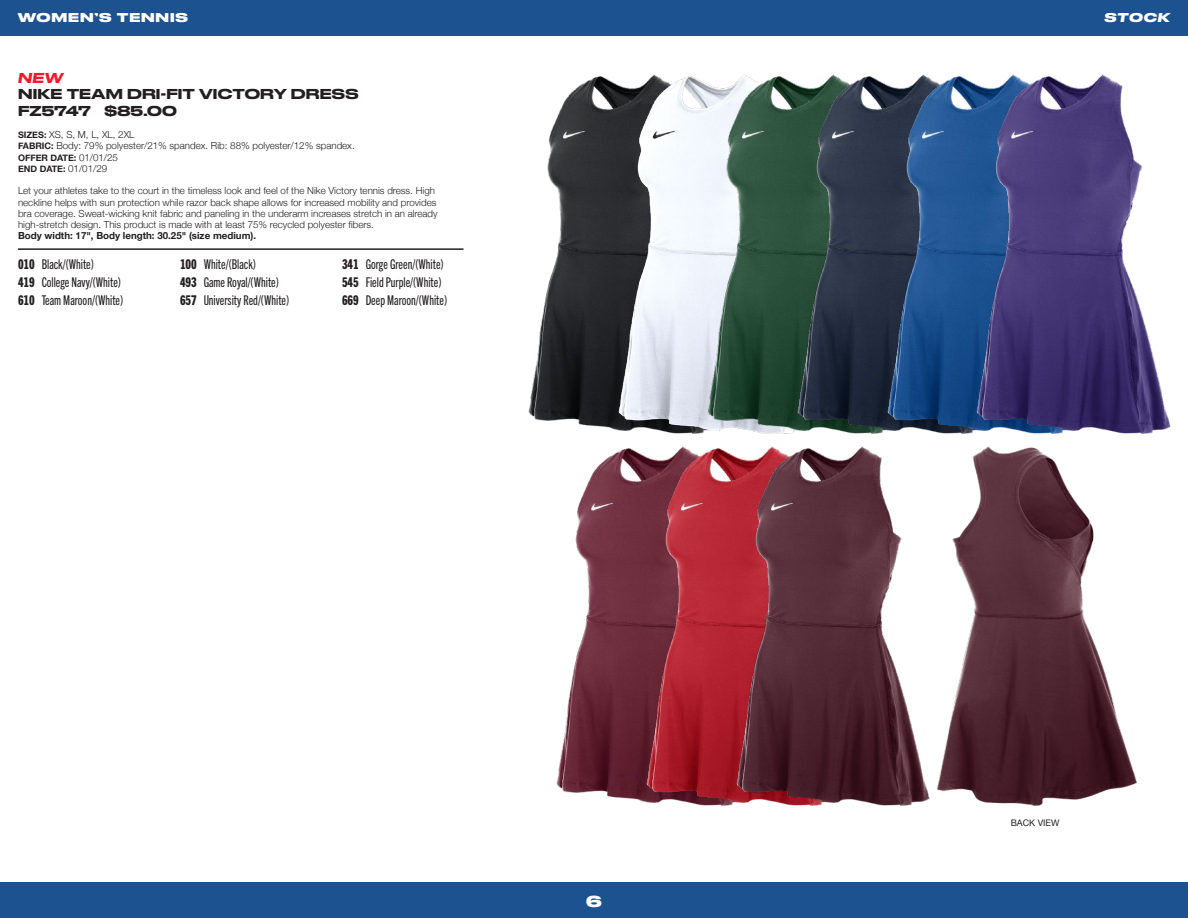
<style>
.page{position:relative;width:1188px;height:918px;background:#fff}
.page>*{position:absolute;margin:0;border:0;box-sizing:border-box;transform-origin:0 0}
.t1{font:700 15px "Druk Wide";color:#fff}
.Color_CODE_NAME_Nested{font:13.5px "Trade Gothic Next LT Pro Cm";color:#231f20}
.t2{font:500 13.5px "Druk Wide";letter-spacing:.01em;color:#231f20}
.t3{font:italic 500 expanded 13.5px "Druk";color:#ee1b2c}
.t4{font:700 12px "Druk Wide";letter-spacing:.07em;color:#fff}
.t5{font:italic 700 12px "Druk Wide";letter-spacing:.065em;color:#fff}
.RULE_BELOW{font:300 9.75px/11.2px "Helvetica Neue";color:#231f20}
.SIZE_FABRIC_DATE_Nested{font:300 9.75px "Helvetica Neue";color:#231f20}
.SIZE_FABRIC_DATE_Nested-2{font:700 9px "Helvetica Neue";color:#231f20}
.Color_Code_Color_Name{font:9px "Helvetica Neue";color:#231f20}
.s1{font-weight:700;font-size:9px}
.s2{font-weight:300;font-size:9.75px}
.s3{font-weight:700}
.s4{font-family:"Trade Gothic Next LT Pro Hv Cm"}
</style>
<div class="page">
<div style="left:0;top:0;width:1188px;height:36px;background:#1d5291"></div>
<div style="left:0;top:882px;width:1188px;height:36px;background:#1d5291"></div>
<hr style="left:18px;top:248px;width:446px;height:2px;background:#231f20">
<img style="left:528px;top:76px;width:81px;height:352px">
<img style="left:609px;top:74px;width:89px;height:360px">
<img style="left:698px;top:74px;width:90px;height:360px">
<img style="left:788px;top:74px;width:90px;height:360px">
<img style="left:556px;top:448px;width:81px;height:352px">
<img style="left:878px;top:74px;width:90px;height:360px">
<img style="left:637px;top:446px;width:90px;height:360px">
<img style="left:968px;top:74px;width:203px;height:360px">
<img style="left:727px;top:446px;width:203px;height:360px">
<img style="left:937px;top:446px;width:200px;height:360px">
<p class="t4" style="left:18px;top:8px;width:172px">WOMEN’S TENNIS</p>
<p class="t5" style="left:1104px;top:8px;width:67px">STOCK</p>
<p class="t3" style="left:18px;top:66px;width:46px">NEW</p>
<p class="t2" style="left:18px;top:83px;width:342px">NIKE TEAM DRI-FIT VICTORY DRESS</p>
<p class="t2" style="left:18px;top:99px;width:160px">FZ5747 $85.00</p>
<p class="SIZE_FABRIC_DATE_Nested" style="left:18px;top:127px;width:118px"><span class="s1">SIZES:</span> XS, S, M, L, XL, 2XL</p>
<p class="SIZE_FABRIC_DATE_Nested" style="left:18px;top:138px;width:338px"><span class="s1">FABRIC:</span> Body: 79% polyester/21% spandex. Rib: 88% polyester/12% spandex.</p>
<p class="SIZE_FABRIC_DATE_Nested-2" style="left:18px;top:150px;width:102px">OFFER DATE: <span class="s2">01/01/25</span></p>
<p class="SIZE_FABRIC_DATE_Nested-2" style="left:18px;top:162px;width:91px">END DATE: <span class="s2">01/01/29</span></p>
<p class="RULE_BELOW" style="left:18px;top:185px;width:421px">Let your athletes take to the court in the timeless look and feel of the Nike Victory tennis dress. High neckline helps with sun protection while razor back shape allows for increased mobility and provides bra coverage. Sweat-wicking knit fabric and paneling in the underarm increases stretch in an already high-stretch design. This product is made with at least 75% recycled polyester fibers.<br><span class="s3">Body width: 17", Body length: 30.25" (size medium).</span></p>
<p class="Color_CODE_NAME_Nested" style="left:18px;top:255px;width:77px"><span class="s4">010</span> Black/(White)</p>
<p class="Color_CODE_NAME_Nested" style="left:180px;top:255px;width:77px"><span class="s4">100</span> White/(Black)</p>
<p class="Color_CODE_NAME_Nested" style="left:342px;top:255px;width:103px"><span class="s4">341</span> Gorge Green/(White)</p>
<p class="Color_CODE_NAME_Nested" style="left:18px;top:273px;width:105px"><span class="s4">419</span> College Navy/(White)</p>
<p class="Color_CODE_NAME_Nested" style="left:180px;top:273px;width:100px"><span class="s4">493</span> Game Royal/(White)</p>
<p class="Color_CODE_NAME_Nested" style="left:342px;top:273px;width:101px"><span class="s4">545</span> Field Purple/(White)</p>
<p class="Color_CODE_NAME_Nested" style="left:18px;top:291px;width:107px"><span class="s4">610</span> Team Maroon/(White)</p>
<p class="Color_CODE_NAME_Nested" style="left:180px;top:291px;width:111px"><span class="s4">657</span> University Red/(White)</p>
<p class="Color_CODE_NAME_Nested" style="left:342px;top:291px;width:107px"><span class="s4">669</span> Deep Maroon/(White)</p>
<h1 class="t1" style="left:586px;top:888px;width:17px">6</h1>
<p class="Color_Code_Color_Name" style="left:1011px;top:816px;width:50px">BACK VIEW</p>
</div>
